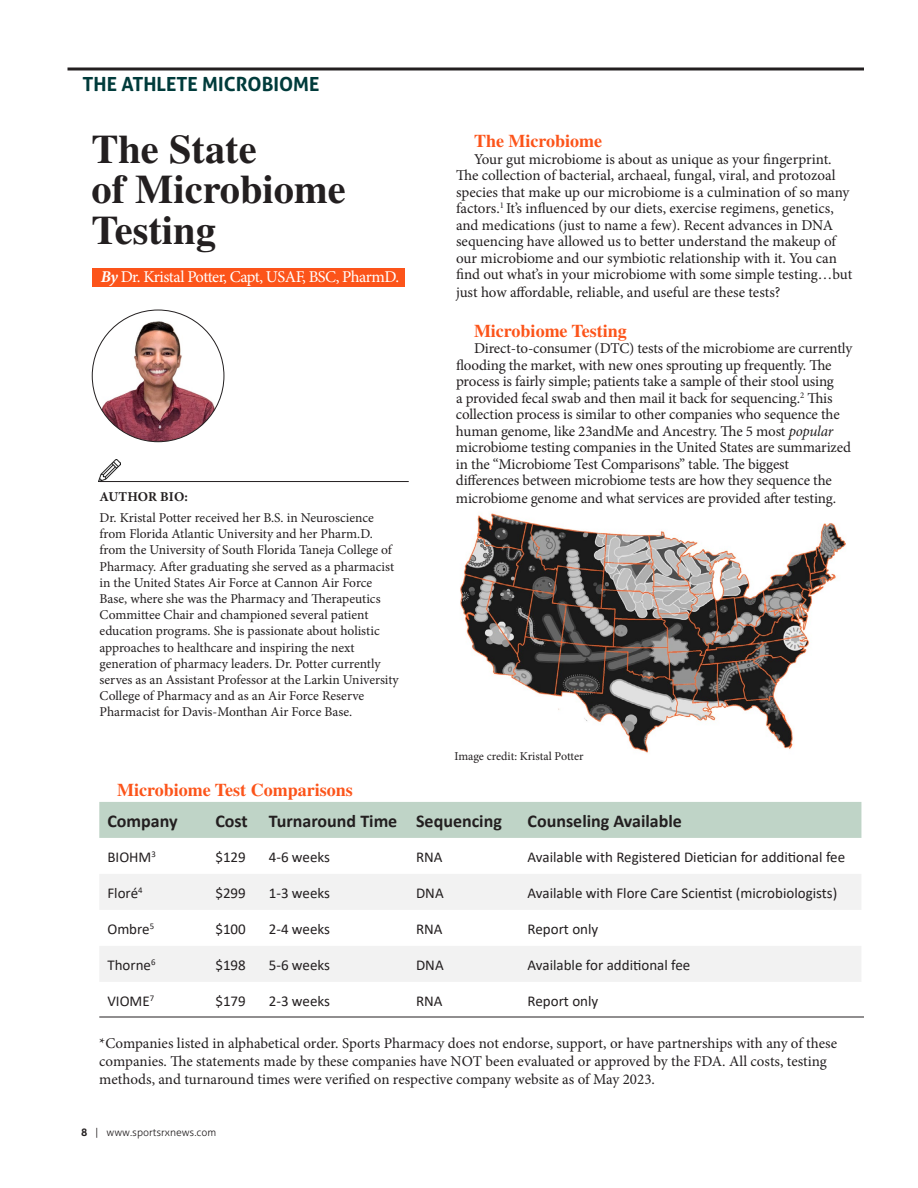
<style>
.page{position:relative;width:918px;height:1188px;background:#fff}
.page>*{position:absolute;margin:0;border:0;box-sizing:border-box;transform-origin:0 0}
.t1{font:700 40.5px/40.5px "Times LT Std";color:#231f20}
.t2{font:700 19.5px "Aller";color:#003b3b}
.t3{font:700 18px "Times LT Std";color:#fc541a}
.t4{font:700 18px "Calibri";color:#231f20}
.t5{font:16.5px "Minion Pro";letter-spacing:-.03em;color:#fff}
.t6{font:15px/16.5px "Minion Pro";letter-spacing:-.01em;color:#231f20}
.t7{font:15px "Calibri";color:#231f20}
.t8{font:13.5px/16.2px "Minion Pro";letter-spacing:-.005em;color:#231f20}
.t9{font:700 13.5px "Minion Pro";color:#231f20}
.t10{font:12px "Minion Pro";letter-spacing:-.005em;color:#231f20}
.t11{font:300 10.5px "Aller";color:#231f20}
.s1{font-weight:700;font-style:italic}
.s2{font-style:italic}
.s3{font-weight:700}
</style>
<div class="page">
<img style="left:460px;top:513px;width:386px;height:240px">
<img style="left:92px;top:310px;width:132px;height:132px;border-radius:66px">
<img style="left:99px;top:460px;width:21px;height:21px">
<hr style="left:99px;top:481px;width:310px;height:1px;background:#231f20">
<div style="left:93px;top:268px;width:312px;height:18px;background:#fc541a"></div>
<div style="left:99px;top:802px;width:762px;height:36px;background:#bfd4c7"></div>
<div style="left:100px;top:874px;width:761px;height:36px;background:#f2f2f2"></div>
<div style="left:100px;top:946px;width:761px;height:36px;background:#f2f2f2"></div>
<hr style="left:99px;top:1017px;width:765px;height:1px;background:#231f20">
<hr style="left:68px;top:68px;width:796px;height:2px;background:#231f20">
<h2 class="t2" style="left:82px;top:72px;width:239px">THE ATHLETE MICROBIOME</h2>
<h1 class="t1" style="left:92px;top:128px;width:256px">The State<br>of Microbiome<br>Testing</h1>
<p class="t5" style="left:101px;top:266px;width:300px"><span class="s1">By</span> Dr. Kristal Potter, Capt, USAF, BSC, PharmD.</p>
<p class="t9" style="left:100px;top:487px;width:90px">AUTHOR BIO:</p>
<p class="t8" style="left:100px;top:510px;width:301px">Dr. Kristal Potter received her B.S. in Neuroscience from Florida Atlantic University and her Pharm.D. from the University of South Florida Taneja College of Pharmacy. After graduating she served as a pharmacist in the United States Air Force at Cannon Air Force Base, where she was the Pharmacy and Therapeutics Committee Chair and championed several patient education programs. She is passionate about holistic approaches to healthcare and inspiring the next generation of pharmacy leaders. Dr. Potter currently serves as an Assistant Professor at the Larkin University College of Pharmacy and as an Air Force Reserve Pharmacist for Davis-Monthan Air Force Base.</p>
<p class="t3" style="left:474px;top:130px;width:130px">The Microbiome</p>
<p class="t6" style="left:456px;top:151px;width:398px;text-indent:18px">Your gut microbiome is about as unique as your fingerprint.<br>The collection of bacterial, archaeal, fungal, viral, and protozoal species that make up our microbiome is a culmination of so many factors.<sup>1</sup> It’s influenced by our diets, exercise regimens, genetics, and medications (just to name a few). Recent advances in DNA sequencing have allowed us to better understand the makeup of our microbiome and our symbiotic relationship with it. You can find out what’s in your microbiome with some simple testing…but</p>
<p class="t6" style="left:456px;top:284px;width:326px">just how affordable, reliable, and useful are these tests?</p>
<p class="t3" style="left:474px;top:320px;width:154px">Microbiome Testing</p>
<p class="t6" style="left:456px;top:340px;width:398px;text-indent:18px">Direct-to-consumer (DTC) tests of the microbiome are currently flooding the market, with new ones sprouting up frequently. The process is fairly simple; patients take a sample of their stool using<br>a provided fecal swab and then mail it back for sequencing.<sup>2</sup> This collection process is similar to other companies who sequence the human genome, like 23andMe and Ancestry. The 5 most <span class="s2">popular </span>microbiome testing companies in the United States are summarized in the “Microbiome Test Comparisons” table. The biggest differences between microbiome tests are how they sequence the</p>
<p class="t6" style="left:456px;top:490px;width:382px">microbiome genome and what services are provided after testing.</p>
<p class="t10" style="left:454px;top:748px;width:131px">Image credit: Kristal Potter</p>
<p class="t3" style="left:117px;top:779px;width:237px">Microbiome Test Comparisons</p>
<p class="t4" style="left:107px;top:808px;width:72px">Company</p>
<p class="t4" style="left:215px;top:808px;width:288px">Cost Turnaround Time Sequencing</p>
<p class="t4" style="left:528px;top:808px;width:156px">Counseling Available</p>
<p class="t7" style="left:107px;top:846px;width:50px">BIOHM<sup>3</sup></p>
<p class="t7" style="left:215px;top:846px;width:32px">$129</p>
<p class="t7" style="left:269px;top:846px;width:63px">4-6 weeks</p>
<p class="t7" style="left:416px;top:846px;width:28px">RNA</p>
<p class="t7" style="left:528px;top:846px;width:319px">Available with Registered Dietician for additional fee</p>
<p class="t7" style="left:107px;top:882px;width:37px">Floré<sup>4</sup></p>
<p class="t7" style="left:215px;top:882px;width:32px">$299</p>
<p class="t7" style="left:269px;top:882px;width:63px">1-3 weeks</p>
<p class="t7" style="left:416px;top:882px;width:29px">DNA</p>
<p class="t7" style="left:528px;top:882px;width:311px">Available with Flore Care Scientist (microbiologists)</p>
<p class="t7" style="left:107px;top:918px;width:48px">Ombre<sup>5</sup></p>
<p class="t7" style="left:215px;top:918px;width:32px">$100</p>
<p class="t7" style="left:269px;top:918px;width:63px">2-4 weeks</p>
<p class="t7" style="left:416px;top:918px;width:28px">RNA</p>
<p class="t7" style="left:528px;top:918px;width:72px">Report only</p>
<p class="t7" style="left:107px;top:954px;width:50px">Thorne<sup>6</sup></p>
<p class="t7" style="left:215px;top:954px;width:32px">$198</p>
<p class="t7" style="left:269px;top:954px;width:63px">5-6 weeks</p>
<p class="t7" style="left:416px;top:954px;width:29px">DNA</p>
<p class="t7" style="left:528px;top:954px;width:164px">Available for additional fee</p>
<p class="t7" style="left:107px;top:990px;width:48px">VIOME<sup>7</sup></p>
<p class="t7" style="left:215px;top:990px;width:32px">$179</p>
<p class="t7" style="left:269px;top:990px;width:63px">2-3 weeks</p>
<p class="t7" style="left:416px;top:990px;width:28px">RNA</p>
<p class="t7" style="left:528px;top:990px;width:72px">Report only</p>
<p class="t6" style="left:99px;top:1034px;width:739px;line-height:18px">*Companies listed in alphabetical order. Sports Pharmacy does not endorse, support, or have partnerships with any of these companies. The statements made by these companies have NOT been evaluated or approved by the FDA. All costs, testing methods, and turnaround times were verified on respective company website as of May 2023.</p>
<p class="t11" style="left:81px;top:1125px;width:137px"><span class="s3">8</span> | www.sportsrxnews.com</p>
</div>
